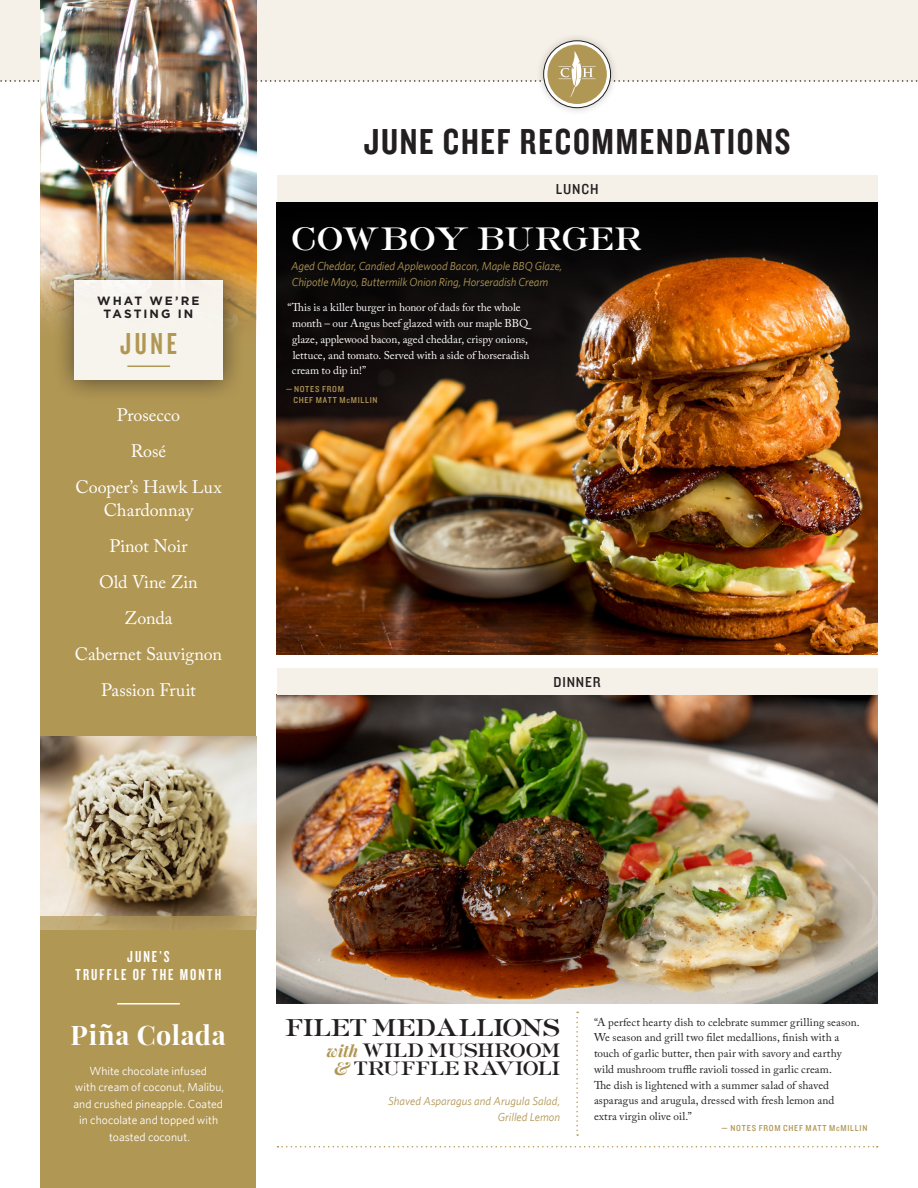
<style>
.page{position:relative;width:918px;height:1188px;background:#fff}
.page>*{position:absolute;margin:0;border:0;box-sizing:border-box;transform-origin:0 0}
.Copy{font:37.5px "Knockout HTF49 Liteweight";letter-spacing:.045em;color:#231f20}
.Copy-2{font:31.5px "Knockout HTF48 Featherweight";color:#b19754}
.Chef_Rec_name{font:30px "AT Sackers Heavy Roman";letter-spacing:.01em;color:#fff}
.Copy-3{font:700 27px "Playfair Display";letter-spacing:.025em;color:#fff}
.Chef_Rec_name-2{font:22.5px "AT Sackers Heavy Roman";letter-spacing:-.015em;color:#231f20}
.WOM_article_no_basel{font:18px/22.5px "Adobe Caslon Pro";letter-spacing:-.005em;color:#fff;text-align:center}
.Chef_Rec_name-3{font:18px/18px "AT Sackers Heavy Roman";letter-spacing:-.005em;color:#231f20;text-align:center}
.Copy-4{font:16.5px/18px "Knockout HTF48 Featherweight";letter-spacing:.125em;color:#fff;text-align:center}
.Copy-5{font:15px "Knockout HTF30 Junior Welterwt";letter-spacing:.055em;color:#231f20}
.Copy-6{font:700 12px/13.5px "Gotham";letter-spacing:.17em;color:#231f20;text-align:center}
.Chef_Rec_ingredients{font:italic 11.7px/16.5px "Whitney";letter-spacing:-.005em;color:#b19754}
._7_75pt_body_text{font:11.7px/16.5px "Whitney";letter-spacing:.005em;color:#fff;text-align:center}
.Copy-7{font:11.25px/15.8px "Adobe Caslon Pro";letter-spacing:.01em;color:#231f20}
.Chef_Rec_description{font:11.25px/15.8px "Adobe Caslon Pro";letter-spacing:-.005em;color:#fff}
.Copy-8{font:9px/10.8px "Knockout HTF30 Junior Welterwt";letter-spacing:.08em;color:#b19754}
.s1{font-family:"Playfair Display";font-weight:700;font-style:italic;font-size:16.5px;color:#b19754}
.s2{font-family:"Playfair Display";font-weight:700;font-style:italic;color:#b19754}
</style>
<div class="page">
<img style="left:277px;top:202px;width:601px;height:453px">
<div style="left:0;top:0;width:918px;height:81px;background:#f5f1e8"></div>
<svg style="left:278px;top:1146px;width:600px;height:2px"></svg>
<svg style="left:576px;top:1012px;width:2px;height:124px"></svg>
<div style="left:40px;top:0;width:216px;height:1188px;background:#b19754"></div>
<img style="left:40px;top:0;width:216px;height:323px">
<img style="left:40px;top:736px;width:216px;height:180px">
<div style="left:52px;top:258px;width:193px;height:145px;background:#231f20;opacity:.75"></div>
<div style="left:74px;top:281px;width:149px;height:99px;background:#f7f4ed"></div>
<hr style="left:127px;top:366px;width:43px;height:1px;background:#b19754">
<svg style="left:40px;top:916px;width:216px;height:14px;fill:#af9760"></svg>
<hr style="left:117px;top:1003px;width:63px;height:2px;background:#fff">
<div style="left:535px;top:33px;width:84px;height:83px;background:#231f20;opacity:.25"></div>
<svg style="left:544px;top:41px;width:67px;height:67px"></svg>
<div style="left:547px;top:45px;width:60px;height:59px;background:#b19754;border-radius:50%"></div>
<svg style="left:0;top:51px;width:918px;height:47px"></svg>
<img style="left:277px;top:695px;width:601px;height:308px">
<div style="left:277px;top:668px;width:601px;height:27px;background:#f5f1e8"></div>
<div style="left:277px;top:176px;width:601px;height:26px;background:#f5f1e8"></div>
<p class="Copy-6" style="left:97px;top:294px;width:104px">WHAT WE’RE<br>TASTING IN</p>
<p class="Copy-2" style="left:120px;top:328px;width:58px">JUNE</p>
<p class="WOM_article_no_basel" style="left:117px;top:404px;width:65px">Prosecco</p>
<p class="WOM_article_no_basel" style="left:131px;top:440px;width:37px">Rosé</p>
<p class="WOM_article_no_basel" style="left:75px;top:476px;width:148px">Cooper’s Hawk Lux<br>Chardonnay</p>
<p class="WOM_article_no_basel" style="left:109px;top:534px;width:80px">Pinot Noir</p>
<p class="WOM_article_no_basel" style="left:99px;top:570px;width:100px">Old Vine Zin</p>
<p class="WOM_article_no_basel" style="left:124px;top:606px;width:50px">Zonda</p>
<p class="WOM_article_no_basel" style="left:75px;top:642px;width:149px">Cabernet Sauvignon</p>
<p class="WOM_article_no_basel" style="left:101px;top:678px;width:96px">Passion Fruit</p>
<p class="Copy" style="left:364px;top:123px;width:428px">JUNE CHEF RECOMMENDATIONS</p>
<p class="Copy-5" style="left:556px;top:181px;width:44px">LUNCH</p>
<p class="Chef_Rec_name" style="left:291px;top:219px;width:353px">COWBOY BURGER</p>
<p class="Chef_Rec_ingredients" style="left:291px;top:257px;width:273px">Aged Cheddar, Candied Applewood Bacon, Maple BBQ Glaze,<br>Chipotle Mayo, Buttermilk Onion Ring, Horseradish Cream</p>
<p class="Chef_Rec_description" style="left:292px;top:300px;width:239px;text-indent:-5px">“This is a killer burger in honor of dads for the whole month – our Angus beef glazed with our maple BBQ glaze, applewood bacon, aged cheddar, crispy onions, lettuce, and tomato. Served with a side of horseradish cream to dip in!”</p>
<p class="Copy-8" style="left:293px;top:384px;width:86px;text-indent:-8px">— NOTES FROM<br>CHEF MATT McMILLIN</p>
<p class="Copy-5" style="left:554px;top:674px;width:49px">DINNER</p>
<p class="Copy-4" style="left:76px;top:948px;width:147px">JUNE’S<br>TRUFFLE OF THE MONTH</p>
<p class="Copy-3" style="left:70px;top:1018px;width:157px">Piña Colada</p>
<p class="_7_75pt_body_text" style="left:74px;top:1062px;width:152px">White chocolate infused<br>with cream of coconut, Malibu, and crushed pineapple. Coated in chocolate and topped with toasted coconut.</p>
<p class="Chef_Rec_name-2" style="left:285px;top:1013px;width:277px">FILET MEDALLIONS</p>
<p class="Chef_Rec_name-3" style="left:327px;top:1041px;width:235px"><span class="s1">with</span> WILD MUSHROOM <span class="s2">&amp;</span> TRUFFLE RAVIOLI</p>
<p class="Chef_Rec_ingredients" style="left:388px;top:1092px;width:174px;text-align:right">Shaved Asparagus and Arugula Salad,<br>Grilled Lemon</p>
<p class="Copy-7" style="left:594px;top:1014px;width:267px">“A perfect hearty dish to celebrate summer grilling season.<br>We season and grill two filet medallions, finish with a touch of garlic butter, then pair with savory and earthy wild mushroom truffle ravioli tossed in garlic cream.<br>The dish is lightened with a summer salad of shaved asparagus and arugula, dressed with fresh lemon and extra virgin olive oil.”</p>
<p class="Copy-8" style="left:721px;top:1123px;width:148px">— NOTES FROM CHEF MATT McMILLIN</p>
</div>
